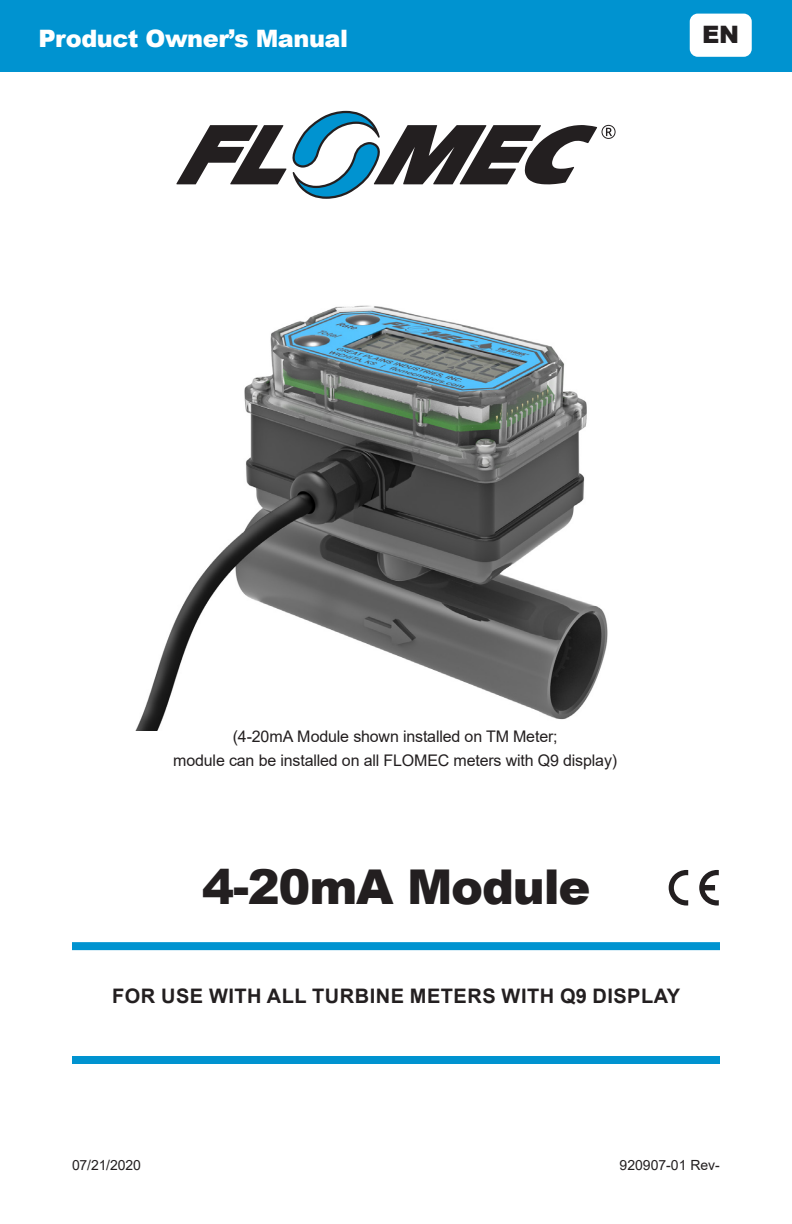
<style>
.page{position:relative;width:792px;height:1224px;background:#fff}
.page>*{position:absolute;margin:0;border:0;box-sizing:border-box;transform-origin:0 0}
.t1{font:900 48px "Arial";letter-spacing:-.025em;color:#231f20}
.t2{font:900 24px "Arial";letter-spacing:-.02em;color:#fff}
.t3{font:900 24px "Arial";color:#231f20}
.t4{font:700 20px "Arial";letter-spacing:.025em;color:#231f20}
.t5{font:16px/24px "Arial";letter-spacing:-.01em;color:#231f20;text-align:center}
.Sub_Head_1st_after_h{font:14px "Arial";color:#231f20}
</style>
<div class="page">
<img style="left:135px;top:305px;width:473px;height:426px">
<div style="left:0;top:0;width:792px;height:72px;background:#0093d0"></div>
<div style="left:690px;top:14px;width:62px;height:43px;background:#fff;border-radius:8px"></div>
<svg style="left:176px;top:111px;width:440px;height:88px"></svg>
<div style="left:72px;top:1056px;width:648px;height:8px;background:#0093d0"></div>
<div style="left:72px;top:942px;width:648px;height:8px;background:#0093d0"></div>
<svg style="left:669px;top:870px;width:19px;height:36px"></svg>
<svg style="left:699px;top:870px;width:20px;height:36px"></svg>
<p class="t2" style="left:38px;top:21px;width:311px">Product Owner’s Manual</p>
<p class="t3" style="left:702px;top:17px;width:38px">EN</p>
<p class="t5" style="left:173px;top:724px;width:445px">(4-20mA Module shown installed on TM Meter;<br>module can be installed on all FLOMEC meters with Q9 display)</p>
<p class="t1" style="left:202px;top:852px;width:390px">4-20mA Module</p>
<p class="t4" style="left:112px;top:982px;width:570px">FOR USE WITH ALL TURBINE METERS WITH Q9 DISPLAY</p>
<p class="Sub_Head_1st_after_h" style="left:72px;top:1156px;width:70px">07/21/2020</p>
<p class="Sub_Head_1st_after_h" style="left:620px;top:1156px;width:102px">920907-01 Rev-</p>
</div>
